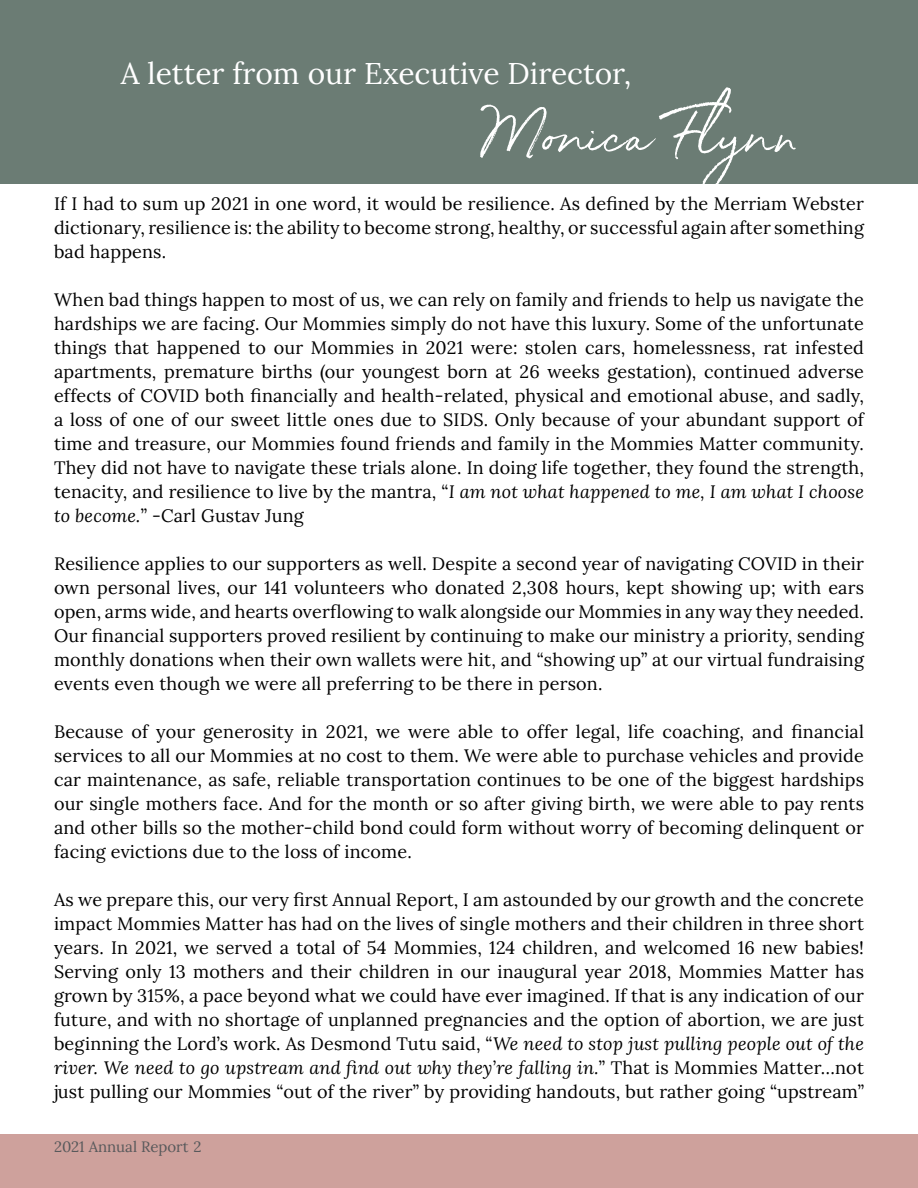
<style>
.page{position:relative;width:918px;height:1188px;background:#fff}
.page>*{position:absolute;margin:0;border:0;box-sizing:border-box;transform-origin:0 0}
.t1{font:75px "White Oleander";color:#fff}
.t2{font:30px "Lora";color:#fff}
.t3{font:18px/24px "Lora";letter-spacing:.01em;color:#000;text-align:justify}
.t4{font:15px "Lora";color:#58595b}
.s1{font-style:italic}
</style>
<div class="page">
<div style="left:0;top:1134px;width:918px;height:54px;background:#cea19c"></div>
<div style="left:0;top:0;width:918px;height:184px;background:#6b7c74"></div>
<h2 class="t2" style="left:121px;top:51px;width:512px">A letter from our Executive Director,</h2>
<h1 class="t1" style="left:478px;top:81px;width:321px">Monica Flynn</h1>
<p class="t3" style="left:54px;top:191px;width:812px">If I had to sum up 2021 in one word, it would be resilience. As defined by the Merriam Webster dictionary, resilience is: the ability to become strong, healthy, or successful again after something bad happens.</p>
<p class="t3" style="left:54px;top:287px;width:812px">When bad things happen to most of us, we can rely on family and friends to help us navigate the hardships we are facing. Our Mommies simply do not have this luxury. Some of the unfortunate things that happened to our Mommies in 2021 were: stolen cars, homelessness, rat infested apartments, premature births (our youngest born at 26 weeks gestation), continued adverse effects of COVID both financially and health-related, physical and emotional abuse, and sadly, a loss of one of our sweet little ones due to SIDS. Only because of your abundant support of time and treasure, our Mommies found friends and family in the Mommies Matter community.<br>They did not have to navigate these trials alone. In doing life together, they found the strength, tenacity, and resilience to live by the mantra, “<span class="s1">I am not what happened to me, I am what I choose to become.</span>” -Carl Gustav Jung</p>
<p class="t3" style="left:54px;top:550px;width:812px">Resilience applies to our supporters as well. Despite a second year of navigating COVID in their own personal lives, our 141 volunteers who donated 2,308 hours, kept showing up; with ears open, arms wide, and hearts overflowing to walk alongside our Mommies in any way they needed.<br>Our financial supporters proved resilient by continuing to make our ministry a priority, sending monthly donations when their own wallets were hit, and “showing up” at our virtual fundraising events even though we were all preferring to be there in person.</p>
<p class="t3" style="left:54px;top:718px;width:812px">Because of your generosity in 2021, we were able to offer legal, life coaching, and financial services to all our Mommies at no cost to them. We were able to purchase vehicles and provide car maintenance, as safe, reliable transportation continues to be one of the biggest hardships our single mothers face. And for the month or so after giving birth, we were able to pay rents and other bills so the mother-child bond could form without worry of becoming delinquent or facing evictions due to the loss of income.</p>
<p class="t3" style="left:54px;top:886px;width:812px">As we prepare this, our very first Annual Report, I am astounded by our growth and the concrete impact Mommies Matter has had on the lives of single mothers and their children in three short years. In 2021, we served a total of 54 Mommies, 124 children, and welcomed 16 new babies!<br>Serving only 13 mothers and their children in our inaugural year 2018, Mommies Matter has grown by 315%, a pace beyond what we could have ever imagined. If that is any indication of our future, and with no shortage of unplanned pregnancies and the option of abortion, we are just beginning the Lord’s work. As Desmond Tutu said, “<span class="s1">We need to stop just pulling people out of the river. We need to go upstream and find out why they’re falling in.</span>” That is Mommies Matter…not just pulling our Mommies “out of the river” by providing handouts, but rather going “upstream”</p>
<p class="t4" style="left:54px;top:1135px;width:149px">2021 Annual Report 2</p>
</div>
